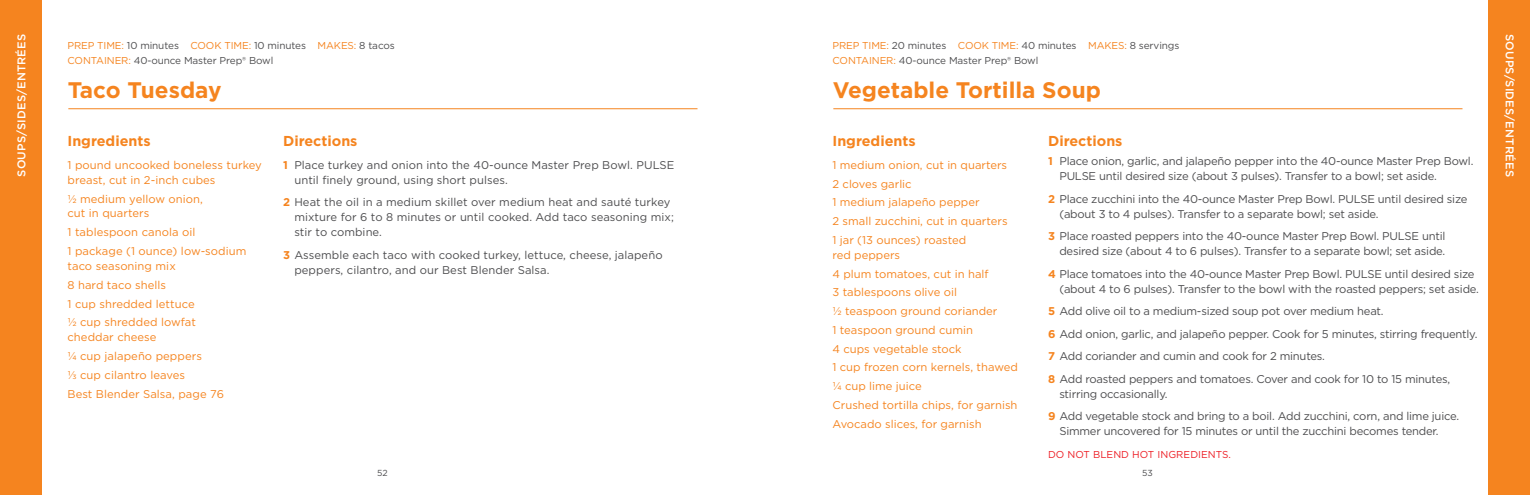
<style>
.page{position:relative;width:1530px;height:495px;background:#fff}
.page>*{position:absolute;margin:0;border:0;box-sizing:border-box;transform-origin:0 0}
.t1{font:700 22.5px "Gotham";color:#f5841f}
.t2{font:700 14.38px "Gotham";color:#f5841f}
.t3{font:11.25px/15px "Gotham";letter-spacing:-.02em;color:#4d4d4f}
.t4{font:11.25px/18.8px "Gotham";color:#f5841f}
.t5{font:11.25px/15px "Gotham";letter-spacing:.005em;color:#4d4d4f}
.t6{font:500 11.25px "Gotham";letter-spacing:.02em;color:#fff}
.t7{font:10px/15px "Gotham";letter-spacing:-.01em;color:#4d4d4f}
.t8{font:10px "Gotham";letter-spacing:.005em;color:#ed1d24}
.t9{font:8.75px "Gotham";color:#4d4d4f}
.s1{color:#f5841f}
.s2{font-weight:700;color:#f5841f}
</style>
<div class="page">
<hr style="left:68px;top:108px;width:630px;height:1px;background:#f5841f">
<hr style="left:833px;top:108px;width:629px;height:1px;background:#f5841f">
<div style="left:0;top:0;width:41px;height:495px;background:#f5841f"></div>
<div style="left:1489px;top:0;width:41px;height:495px;background:#f5841f"></div>
<p class="t6" style="left:14px;top:177px;width:144px;rotate:-90deg">SOUPS/SIDES/ENTRÉES</p>
<p class="t6" style="left:1517px;top:34px;width:144px;rotate:90deg">SOUPS/SIDES/ENTRÉES</p>
<p class="t7" style="left:68px;top:37px;width:329px"><span class="s1">PREP TIME:</span> 10 minutes <span class="s1">COOK TIME:</span> 10 minutes <span class="s1">MAKES:</span> 8 tacos<br><span class="s1">CONTAINER:</span> 40-ounce Master Prep® Bowl</p>
<p class="t7" style="left:832px;top:37px;width:348px"><span class="s1">PREP TIME:</span> 20 minutes <span class="s1">COOK TIME:</span> 40 minutes <span class="s1">MAKES:</span> 8 servings<br><span class="s1">CONTAINER:</span> 40-ounce Master Prep® Bowl</p>
<h1 class="t1" style="left:68px;top:75px;width:155px">Taco Tuesday</h1>
<h1 class="t1" style="left:833px;top:75px;width:270px">Vegetable Tortilla Soup</h1>
<p class="t2" style="left:68px;top:132px;width:85px">Ingredients</p>
<p class="t2" style="left:283px;top:132px;width:76px">Directions</p>
<p class="t2" style="left:832px;top:132px;width:85px">Ingredients</p>
<p class="t2" style="left:1048px;top:132px;width:76px">Directions</p>
<p class="t3" style="left:1059px;top:153px;width:416px;text-indent:-11px"><span class="s2">1</span> Place onion, garlic, and jalapeño pepper into the 40-ounce Master Prep Bowl.<br>PULSE until desired size (about 3 pulses). Transfer to a bowl; set aside.</p>
<p class="t3" style="left:1059px;top:191px;width:410px;text-indent:-11px"><span class="s2">2</span> Place zucchini into the 40-ounce Master Prep Bowl. PULSE until desired size (about 3 to 4 pulses). Transfer to a separate bowl; set aside.</p>
<p class="t3" style="left:1048px;top:228px;width:399px;text-align:right"><span class="s2">3</span> Place roasted peppers into the 40-ounce Master Prep Bowl. PULSE until desired size (about 4 to 6 pulses). Transfer to a separate bowl; set aside.</p>
<p class="t3" style="left:1059px;top:266px;width:421px;text-indent:-11px"><span class="s2">4</span> Place tomatoes into the 40-ounce Master Prep Bowl. PULSE until desired size (about 4 to 6 pulses). Transfer to the bowl with the roasted peppers; set aside.</p>
<p class="t3" style="left:1048px;top:300px;width:431px;line-height:22.5px"><span class="s2">5</span> Add olive oil to a medium-sized soup pot over medium heat.<br><span class="s2">6</span> Add onion, garlic, and jalapeño pepper. Cook for 5 minutes, stirring frequently.<br><span class="s2">7</span> Add coriander and cumin and cook for 2 minutes.<br><span class="s2">8</span> Add roasted peppers and tomatoes. Cover and cook for 10 to 15 minutes,</p>
<p class="t3" style="left:1048px;top:382px;width:413px;line-height:22.5px;text-indent:11px">stirring occasionally.<br><span class="s2">9</span> Add vegetable stock and bring to a boil. Add zucchini, corn, and lime juice.</p>
<p class="t3" style="left:1059px;top:423px;width:381px">Simmer uncovered for 15 minutes or until the zucchini becomes tender.</p>
<p class="t8" style="left:1048px;top:448px;width:184px">DO NOT BLEND HOT INGREDIENTS.</p>
<p class="t4" style="left:68px;top:157px;width:196px;line-height:15px">1 pound uncooked boneless turkey breast, cut in 2-inch cubes</p>
<p class="t4" style="left:68px;top:191px;width:137px;line-height:15px">1∕2 medium yellow onion, cut in quarters</p>
<p class="t4" style="left:68px;top:223px;width:180px">1 tablespoon canola oil<br>1 package (1 ounce) low-sodium</p>
<p class="t4" style="left:68px;top:256px;width:130px">taco seasoning mix<br>8 hard taco shells<br>1 cup shredded lettuce<br>1∕2 cup shredded lowfat</p>
<p class="t4" style="left:68px;top:328px;width:158px">cheddar cheese<br>1∕4 cup jalapeño peppers<br>1∕3 cup cilantro leaves<br>Best Blender Salsa, page 76</p>
<p class="t4" style="left:832px;top:155px;width:177px">1 medium onion, cut in quarters<br>2 cloves garlic<br>1 medium jalapeño pepper<br>2 small zucchini, cut in quarters<br>1 jar (13 ounces) roasted</p>
<p class="t4" style="left:832px;top:245px;width:187px">red peppers<br>4 plum tomatoes, cut in half<br>3 tablespoons olive oil<br>1∕2 teaspoon ground coriander<br>1 teaspoon ground cumin<br>4 cups vegetable stock<br>1 cup frozen corn kernels, thawed<br>1∕4 cup lime juice<br>Crushed tortilla chips, for garnish<br>Avocado slices, for garnish</p>
<p class="t5" style="left:294px;top:157px;width:382px;text-indent:-11px"><span class="s2">1</span> Place turkey and onion into the 40-ounce Master Prep Bowl. PULSE until finely ground, using short pulses.</p>
<p class="t5" style="left:294px;top:195px;width:381px;text-indent:-11px"><span class="s2">2</span> Heat the oil in a medium skillet over medium heat and sauté turkey mixture for 6 to 8 minutes or until cooked. Add taco seasoning mix; stir to combine.</p>
<p class="t5" style="left:294px;top:247px;width:370px;text-indent:-11px"><span class="s2">3</span> Assemble each taco with cooked turkey, lettuce, cheese, jalapeño peppers, cilantro, and our Best Blender Salsa.</p>
<p class="t9" style="left:377px;top:468px;width:12px">52</p>
<p class="t9" style="left:1142px;top:468px;width:12px">53</p>
</div>
